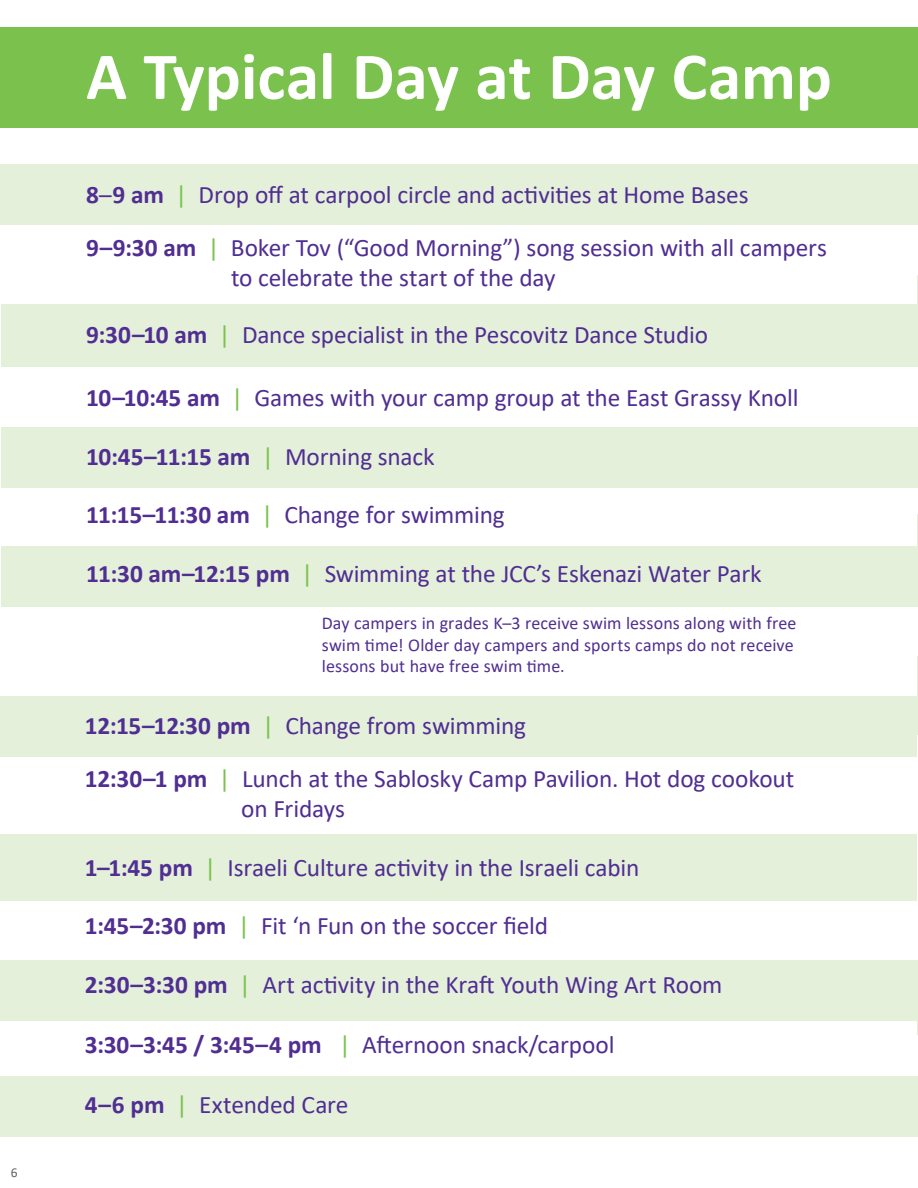
<style>
.page{position:relative;width:918px;height:1188px;background:#fff}
.page>*{position:absolute;margin:0;border:0;box-sizing:border-box;transform-origin:0 0}
.t1{font:700 67.5px "Calibri";color:#fff}
.t2{font:25.2px/53.1px "Calibri";letter-spacing:-.005em;color:#502e92}
.t3{font:700 25.2px "Calibri";letter-spacing:-.01em;color:#502e92}
.t4{font:18px/21.6px "Calibri";letter-spacing:.005em;color:#502e92}
.t5{font:13.5px "Calibri";color:#616164}
.s1{font-weight:700}
.s2{color:#7ac24d}
.s3{font-weight:400;color:#7ac24d}
.s4{font-weight:400}
</style>
<div class="page">
<div style="left:0;top:27px;width:918px;height:101px;background:#7ac24d"></div>
<div style="left:0;top:1077px;width:917px;height:60px;background:#e4f0da"></div>
<div style="left:0;top:696px;width:917px;height:61px;background:#e4f0da"></div>
<div style="left:0;top:834px;width:917px;height:67px;background:#e4f0da"></div>
<div style="left:0;top:960px;width:918px;height:60px;background:#e4f0da"></div>
<div style="left:1px;top:546px;width:917px;height:60px;background:#e4f0da"></div>
<div style="left:0;top:164px;width:918px;height:60px;background:#e4f0da"></div>
<div style="left:1px;top:304px;width:917px;height:63px;background:#e4f0da"></div>
<div style="left:1px;top:427px;width:917px;height:61px;background:#e4f0da"></div>
<hr style="left:917px;top:974px;width:1px;height:61px;background:#e4f0da">
<hr style="left:917px;top:515px;width:1px;height:79px;background:#e4f0da">
<hr style="left:917px;top:656px;width:1px;height:78px;background:#e4f0da">
<hr style="left:917px;top:275px;width:1px;height:63px;background:#e4f0da">
<p class="t5" style="left:11px;top:1167px;width:8px">6</p>
<h1 class="t1" style="left:86px;top:50px;width:747px">A Typical Day at Day Camp</h1>
<p class="t2" style="left:86px;top:170px;width:743px"><span class="s1">8</span>–<span class="s1">9 am</span> <span class="s2">|</span> Drop off at carpool circle and activities at Home Bases<br><span class="s1">9–9:30 am</span> <span class="s2">|</span> Boker Tov (“Good Morning”) song session with all campers</p>
<p class="t2" style="left:231px;top:253px;width:326px">to celebrate the start of the day</p>
<p class="t2" style="left:86px;top:308px;width:624px"><span class="s1">9:30–10 am</span> <span class="s2">|</span> Dance specialist in the Pescovitz Dance Studio</p>
<p class="t2" style="left:86px;top:373px;width:714px"><span class="s1">10–10:45 am</span> <span class="s2">|</span> Games with your camp group at the East Grassy Knoll</p>
<p class="t3" style="left:86px;top:446px;width:350px">10:45–11:15 am <span class="s3">|</span> <span class="s4">Morning snack</span></p>
<p class="t2" style="left:86px;top:490px;width:420px"><span class="s1">11:15–11:30 am</span> <span class="s2">|</span> Change for swimming</p>
<p class="t2" style="left:86px;top:546px;width:677px"><span class="s1">11:30 am–12:15 pm</span> <span class="s2">|</span> Swimming at the JCC’s Eskenazi Water Park</p>
<p class="t4" style="left:322px;top:614px;width:476px">Day campers in grades K–3 receive swim lessons along with free swim time! Older day campers and sports camps do not receive lessons but have free swim time.</p>
<p class="t2" style="left:85px;top:700px;width:711px"><span class="s1">12:15–12:30 pm</span> <span class="s2">|</span> Change from swimming<br><span class="s1">12:30–1 pm</span> <span class="s2">|</span> Lunch at the Sablosky Camp Pavilion. Hot dog cookout</p>
<p class="t2" style="left:241px;top:784px;width:105px">on Fridays</p>
<p class="t2" style="left:85px;top:840px;width:556px"><span class="s1">1–1:45 pm</span> <span class="s2">|</span> Israeli Culture activity in the Israeli cabin</p>
<p class="t2" style="left:85px;top:899px;width:465px"><span class="s1">1:45–2:30 pm</span> <span class="s2">|</span> Fit ‘n Fun on the soccer field</p>
<p class="t2" style="left:85px;top:957px;width:639px"><span class="s1">2:30–3:30 pm</span> <span class="s2">|</span> Art activity in the Kraft Youth Wing Art Room</p>
<p class="t2" style="left:85px;top:1017px;width:531px"><span class="s1">3:30–3:45 / 3:45–4 pm</span> <span class="s2">|</span> Afternoon snack/carpool</p>
<p class="t2" style="left:85px;top:1079px;width:265px"><span class="s1">4–6 pm</span> <span class="s2">|</span> Extended Care</p>
</div>
